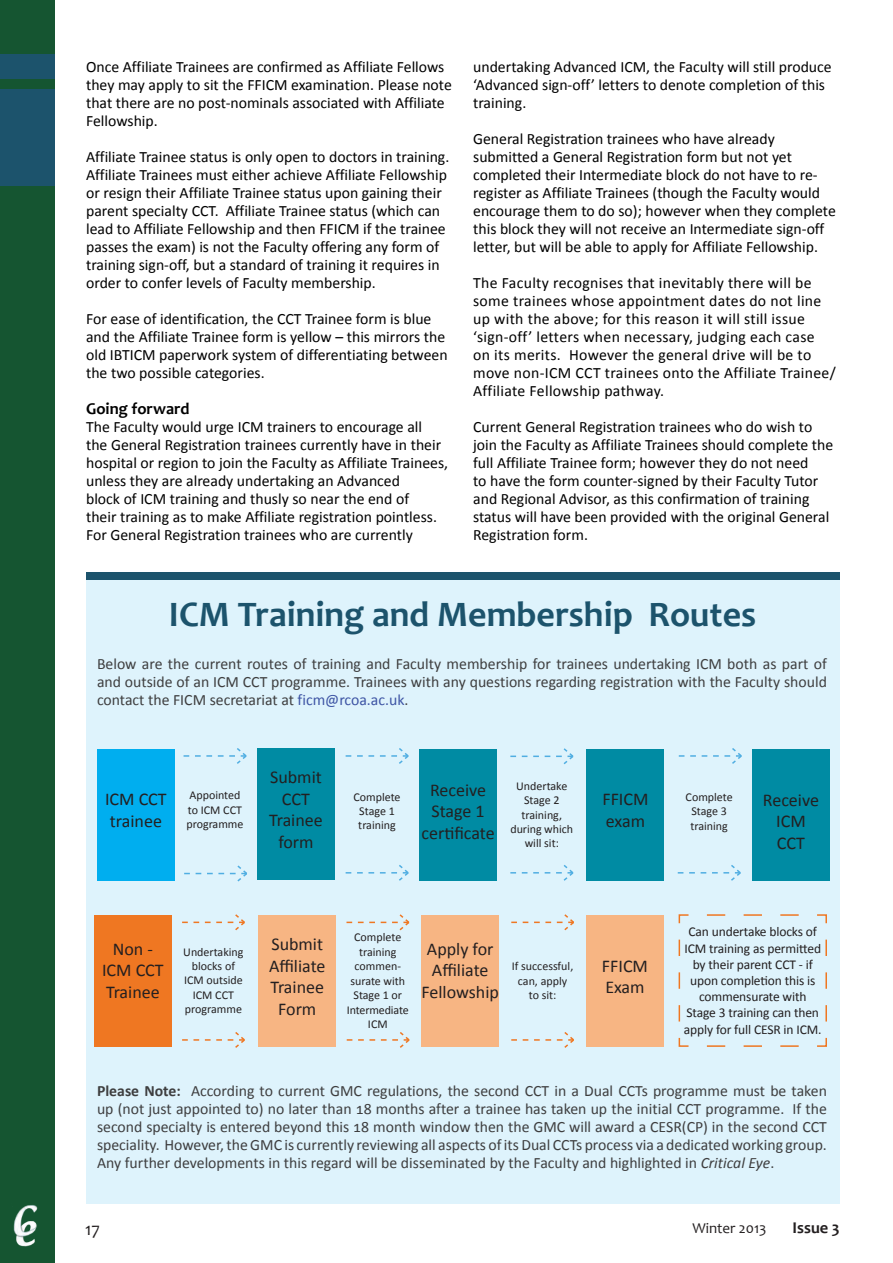
<style>
.page{position:relative;width:893px;height:1263px;background:#fff}
.page>*{position:absolute;margin:0;border:0;box-sizing:border-box;transform-origin:0 0}
.t1{font:700 36px "Candara";color:#1c536c}
.t2{font:18px/21.6px "Calibri";color:#231f20;text-align:center}
.t3{font:18px "Candara";color:#231f20}
.t4{font:700 16.5px "Candara";color:#000}
.t5{font:700 16.5px "Candara";color:#231f20}
.t6{font:15.75px/18px "Calibri";color:#000}
.t7{font:15.75px/18px "Calibri";color:#3e3e3f;text-align:justify}
.t8{font:15.75px/18px "Calibri";letter-spacing:.02em;color:#000}
.t9{font:15px "Candara";color:#231f20}
.t10{font:13.5px/16.2px "Calibri";letter-spacing:-.01em;color:#231f20;text-align:center}
.t11{font:12px/14.4px "Calibri";color:#231f20;text-align:center}
.s1{color:#3d54a4}
.s2{font-weight:700}
.s3{font-style:italic}
</style>
<div class="page">
<div style="left:86px;top:580px;width:754px;height:623px;background:#def3fc"></div>
<div style="left:86px;top:573px;width:754px;height:7px;background:#1c536c"></div>
<div style="left:0;top:0;width:54px;height:1263px;background:#155531"></div>
<div style="left:0;top:89px;width:54px;height:97px;background:#1c536c"></div>
<div style="left:0;top:54px;width:54px;height:25px;background:#1c536c"></div>
<svg style="left:347px;top:1032px;width:63px;height:16px"></svg>
<div style="left:94px;top:915px;width:78px;height:132px;background:#ef7722"></div>
<div style="left:258px;top:915px;width:78px;height:132px;background:#f7b583"></div>
<div style="left:421px;top:915px;width:78px;height:132px;background:#f7b583"></div>
<svg style="left:678px;top:914px;width:149px;height:133px"></svg>
<div style="left:586px;top:915px;width:78px;height:132px;background:#f7b583"></div>
<svg style="left:182px;top:914px;width:63px;height:17px"></svg>
<svg style="left:511px;top:1032px;width:63px;height:16px"></svg>
<svg style="left:511px;top:914px;width:63px;height:17px"></svg>
<svg style="left:346px;top:914px;width:64px;height:17px"></svg>
<svg style="left:182px;top:1032px;width:63px;height:16px"></svg>
<svg style="left:679px;top:748px;width:63px;height:16px"></svg>
<div style="left:97px;top:749px;width:78px;height:131px;background:#00aeef"></div>
<div style="left:752px;top:749px;width:78px;height:131px;background:#008ba3"></div>
<div style="left:419px;top:749px;width:78px;height:131px;background:#008ba3"></div>
<div style="left:587px;top:749px;width:77px;height:131px;background:#008ba3"></div>
<div style="left:257px;top:748px;width:78px;height:131px;background:#008ba3"></div>
<svg style="left:184px;top:865px;width:63px;height:17px"></svg>
<svg style="left:510px;top:748px;width:64px;height:17px"></svg>
<svg style="left:346px;top:748px;width:63px;height:16px"></svg>
<svg style="left:678px;top:865px;width:63px;height:16px"></svg>
<svg style="left:510px;top:865px;width:64px;height:16px"></svg>
<svg style="left:346px;top:865px;width:63px;height:16px"></svg>
<svg style="left:184px;top:748px;width:63px;height:16px"></svg>
<img style="left:13px;top:1205px;width:25px;height:42px">
<p class="t6" style="left:86px;top:57px;width:367px">Once Affiliate Trainees are confirmed as Affiliate Fellows they may apply to sit the FFICM examination. Please note that there are no post-nominals associated with Affiliate Fellowship.</p>
<p class="t6" style="left:86px;top:147px;width:365px">Affiliate Trainee status is only open to doctors in training.<br>Affiliate Trainees must either achieve Affiliate Fellowship or resign their Affiliate Trainee status upon gaining their parent specialty CCT. Affiliate Trainee status (which can lead to Affiliate Fellowship and then FFICM if the trainee passes the exam) is not the Faculty offering any form of training sign-off, but a standard of training it requires in order to confer levels of Faculty membership.</p>
<p class="t6" style="left:86px;top:309px;width:363px">For ease of identification, the CCT Trainee form is blue and the Affiliate Trainee form is yellow – this mirrors the old IBTICM paperwork system of differentiating between the two possible categories.</p>
<p class="t4" style="left:86px;top:399px;width:105px">Going forward</p>
<p class="t6" style="left:86px;top:417px;width:364px">The Faculty would urge ICM trainers to encourage all<br>the General Registration trainees currently have in their hospital or region to join the Faculty as Affiliate Trainees, unless they are already undertaking an Advanced<br>block of ICM training and thusly so near the end of<br>their training as to make Affiliate registration pointless.<br>For General Registration trainees who are currently</p>
<p class="t6" style="left:473px;top:57px;width:360px">undertaking Advanced ICM, the Faculty will still produce ‘Advanced sign-off’ letters to denote completion of this training.</p>
<p class="t6" style="left:473px;top:129px;width:364px">General Registration trainees who have already submitted a General Registration form but not yet completed their Intermediate block do not have to re&shy;register as Affiliate Trainees (though the Faculty would encourage them to do so); however when they complete this block they will not receive an Intermediate sign-off letter, but will be able to apply for Affiliate Fellowship.</p>
<p class="t8" style="left:473px;top:273px;width:364px">The Faculty recognises that inevitably there will be some trainees whose appointment dates do not line up with the above; for this reason it will still issue ‘sign-off’ letters when necessary, judging each case<br>on its merits. However the general drive will be to move non-ICM CCT trainees onto the Affiliate Trainee/ Affiliate Fellowship pathway.</p>
<p class="t6" style="left:473px;top:417px;width:362px">Current General Registration trainees who do wish to join the Faculty as Affiliate Trainees should complete the full Affiliate Trainee form; however they do not need<br>to have the form counter-signed by their Faculty Tutor and Regional Advisor, as this confirmation of training status will have been provided with the original General Registration form.</p>
<h1 class="t1" style="left:169px;top:592px;width:589px">ICM Training and Membership Routes</h1>
<p class="t7" style="left:97px;top:654px;width:731px">Below are the current routes of training and Faculty membership for trainees undertaking ICM both as part of and outside of an ICM CCT programme. Trainees with any questions regarding registration with the Faculty should contact the FICM secretariat at <span class="s1">ficm@rcoa.ac.uk</span>.</p>
<p class="t2" style="left:269px;top:765px;width:55px">Submit<br>CCT<br>Trainee form</p>
<p class="t11" style="left:510px;top:778px;width:64px">Undertake<br>Stage 2 training, during which will sit:</p>
<p class="t2" style="left:422px;top:778px;width:75px">Receive<br>Stage 1 certificate</p>
<p class="t2" style="left:602px;top:788px;width:48px;text-align:left">FFICM exam</p>
<p class="t11" style="left:186px;top:788px;width:59px;text-align:left">Appointed to ICM CCT programme</p>
<p class="t11" style="left:353px;top:789px;width:49px">Complete<br>Stage 1 training</p>
<p class="t11" style="left:686px;top:789px;width:49px">Complete<br>Stage 3 training</p>
<p class="t2" style="left:105px;top:788px;width:63px;text-align:left">ICM CCT trainee</p>
<p class="t2" style="left:763px;top:788px;width:58px">Receive<br>ICM<br>CCT</p>
<p class="t11" style="left:347px;top:930px;width:64px">Complete training commen&shy;surate with<br>Stage 1 or<br>Intermediate<br>ICM</p>
<p class="t2" style="left:102px;top:937px;width:63px">Non -<br>ICM CCT<br>Trainee</p>
<p class="t2" style="left:269px;top:932px;width:58px">Submit<br>Affiliate<br>Trainee<br>Form</p>
<p class="t2" style="left:421px;top:937px;width:79px">Apply for<br>Affiliate<br>Fellowship</p>
<p class="t11" style="left:183px;top:944px;width:62px">Undertaking blocks of<br>ICM outside<br>ICM CCT programme</p>
<p class="t11" style="left:512px;top:958px;width:63px">If successful, can, apply to sit:</p>
<p class="t2" style="left:602px;top:954px;width:48px;text-align:left">FFICM<br>Exam</p>
<p class="t10" style="left:684px;top:923px;width:139px">Can undertake blocks of<br>ICM training as permitted by their parent CCT - if upon completion this is commensurate with<br>Stage 3 training can then apply for full CESR in ICM.</p>
<p class="t7" style="left:97px;top:1081px;width:731px"><span class="s2">Please Note:</span> According to current GMC regulations, the second CCT in a Dual CCTs programme must be taken up (not just appointed to) no later than 18 months after a trainee has taken up the initial CCT programme. If the second specialty is entered beyond this 18 month window then the GMC will award a CESR(CP) in the second CCT speciality. However, the GMC is currently reviewing all aspects of its Dual CCTs process via a dedicated working group.<br>Any further developments in this regard will be disseminated by the Faculty and highlighted in <span class="s3">Critical Eye</span>.</p>
<p class="t3" style="left:85px;top:1218px;width:16px">17</p>
<p class="t9" style="left:692px;top:1219px;width:76px">Winter 2013</p>
<p class="t5" style="left:793px;top:1218px;width:49px">Issue 3</p>
</div>
